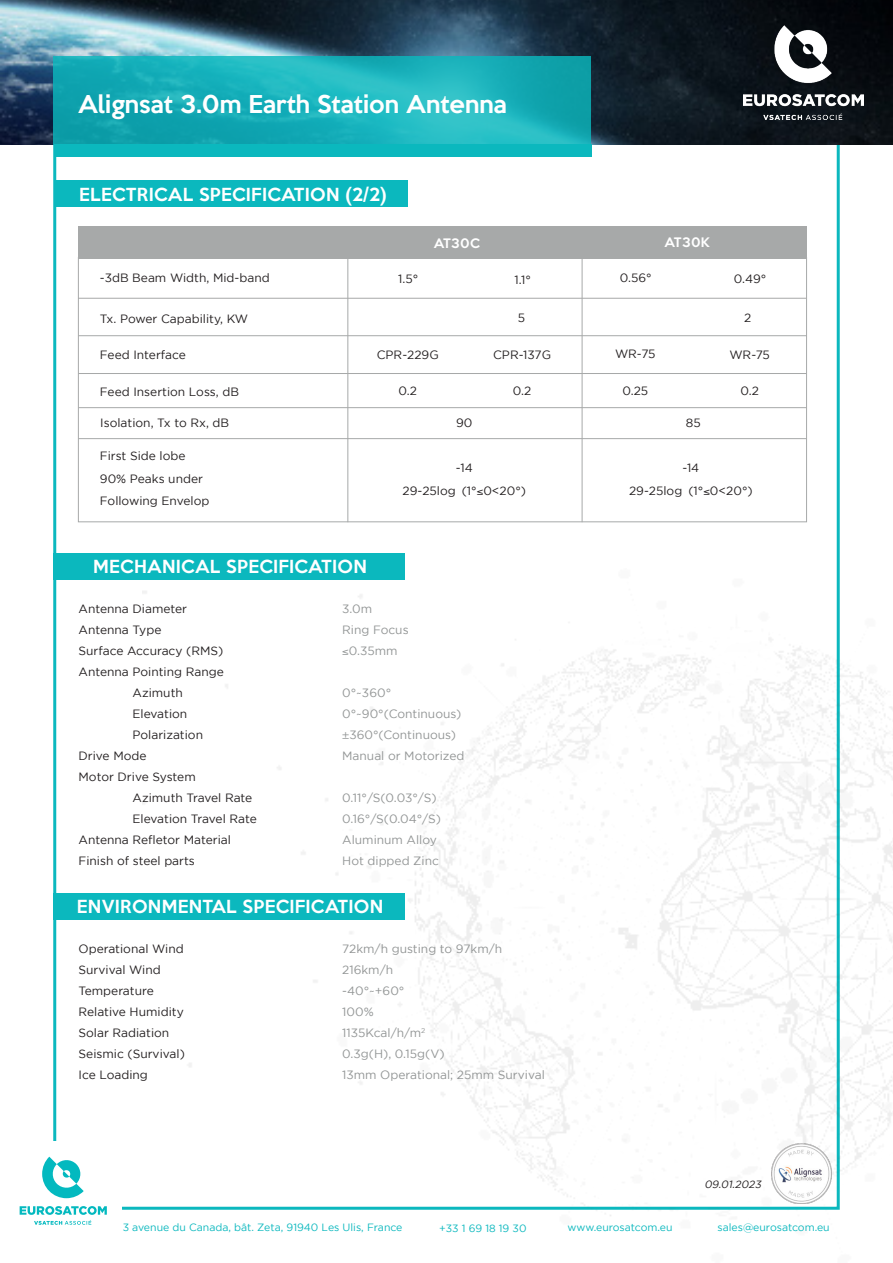
<style>
.page{position:relative;width:893px;height:1263px;background:#fff}
.page>*{position:absolute;margin:0;border:0;box-sizing:border-box;transform-origin:0 0}
.t1{font:500 22.5px "Keep Calm";color:#fff}
.t2{font:500 16.5px "Keep Calm";letter-spacing:.02em;color:#fff}
.t3{font:12px "Gotham";color:#231f20}
.t4{font:12px "Gotham";color:#929595}
.t5{font:500 12px "Keep Calm";letter-spacing:.03em;color:#fff}
.t6{font:10.5px "Gotham";color:#0bb8be}
.t7{font:italic 10.5px "Gotham";color:#231f20}
.s1{font-family:"Myriad Pro"}
</style>
<div class="page">
<img style="left:142px;top:569px;width:751px;height:647px">
<img style="left:0;top:0;width:893px;height:145px">
<img style="left:744px;top:26px;width:120px;height:93px">
<svg style="left:53px;top:57px;width:538px;height:88px;background:#19afb9"></svg>
<div style="left:54px;top:145px;width:537px;height:12px;background:#0bb8be"></div>
<img style="left:772px;top:1143px;width:60px;height:60px">
<svg style="left:20px;top:1157px;width:87px;height:68px"></svg>
<div style="left:56px;top:181px;width:352px;height:26px;background:#0bb8be"></div>
<img style="left:778px;top:1165px;width:47px;height:17px">
<div style="left:53px;top:553px;width:352px;height:26px;background:#0bb8be"></div>
<div style="left:53px;top:893px;width:352px;height:26px;background:#0bb8be"></div>
<div style="left:78px;top:226px;width:729px;height:33px;background:#a7a9a9"></div>
<div style="left:78px;top:257px;width:729px;height:265px;border:1px solid #a7a9a9"></div>
<hr style="left:347px;top:255px;width:1px;height:267px;background:#a7a9a9">
<hr style="left:78px;top:298px;width:728px;height:1px;background:#a7a9a9">
<hr style="left:78px;top:335px;width:728px;height:1px;background:#a7a9a9">
<hr style="left:78px;top:373px;width:728px;height:1px;background:#a7a9a9">
<hr style="left:78px;top:407px;width:728px;height:1px;background:#a7a9a9">
<hr style="left:78px;top:438px;width:728px;height:1px;background:#a7a9a9">
<hr style="left:582px;top:258px;width:1px;height:264px;background:#a7a9a9">
<p class="t1" style="left:78px;top:84px;width:430px">Alignsat 3.0m Earth Station Antenna</p>
<p class="t2" style="left:79px;top:180px;width:309px">ELECTRICAL SPECIFICATION (2/2)</p>
<p class="t5" style="left:434px;top:233px;width:48px">AT30C</p>
<p class="t5" style="left:664px;top:231px;width:47px">AT30K</p>
<p class="t3" style="left:100px;top:271px;width:171px">-3dB Beam Width, Mid-band</p>
<p class="t3" style="left:398px;top:272px;width:22px">1.5°</p>
<p class="t3" style="left:100px;top:312px;width:150px">Tx. Power Capability, KW</p>
<p class="t3" style="left:100px;top:348px;width:87px">Feed Interface</p>
<p class="t3" style="left:514px;top:273px;width:18px">1.1°</p>
<p class="t3" style="left:620px;top:271px;width:33px">0.56°</p>
<p class="t3" style="left:734px;top:272px;width:34px">0.49°</p>
<p class="t3" style="left:518px;top:311px;width:9px">5</p>
<p class="t3" style="left:744px;top:311px;width:9px">2</p>
<p class="t3" style="left:377px;top:348px;width:63px">CPR-229G</p>
<p class="t3" style="left:493px;top:348px;width:60px">CPR-137G</p>
<p class="t3" style="left:615px;top:347px;width:42px">WR-75</p>
<p class="t3" style="left:729px;top:348px;width:42px">WR-75</p>
<p class="t3" style="left:100px;top:385px;width:141px">Feed Insertion Loss, dB</p>
<p class="t3" style="left:399px;top:384px;width:20px">0.2</p>
<p class="t3" style="left:513px;top:384px;width:20px">0.2</p>
<p class="t3" style="left:622px;top:384px;width:27px">0.25</p>
<p class="t3" style="left:740px;top:384px;width:20px">0.2</p>
<p class="t3" style="left:100px;top:416px;width:130px">Isolation, Tx to Rx, dB</p>
<p class="t3" style="left:456px;top:416px;width:18px">90</p>
<p class="t3" style="left:686px;top:416px;width:16px">85</p>
<p class="t3" style="left:100px;top:449px;width:87px">First Side lobe</p>
<p class="t3" style="left:100px;top:472px;width:105px">90% Peaks under</p>
<p class="t3" style="left:100px;top:494px;width:111px">Following Envelop</p>
<p class="t3" style="left:456px;top:461px;width:18px">-14</p>
<p class="t3" style="left:402px;top:484px;width:125px">29-25log (1°≤0&lt;20°)</p>
<p class="t3" style="left:682px;top:461px;width:18px">-14</p>
<p class="t3" style="left:629px;top:484px;width:125px">29-25log (1°≤0&lt;20°)</p>
<p class="t2" style="left:93px;top:552px;width:275px">MECHANICAL SPECIFICATION</p>
<p class="t3" style="left:79px;top:602px;width:110px">Antenna Diameter</p>
<p class="t3" style="left:79px;top:623px;width:84px">Antenna Type</p>
<p class="t3" style="left:79px;top:644px;width:146px">Surface Accuracy (RMS)</p>
<p class="t3" style="left:79px;top:665px;width:147px">Antenna Pointing Range</p>
<p class="t3" style="left:133px;top:686px;width:52px">Azimuth</p>
<p class="t3" style="left:133px;top:707px;width:56px">Elevation</p>
<p class="t3" style="left:133px;top:728px;width:72px">Polarization</p>
<p class="t3" style="left:79px;top:749px;width:70px">Drive Mode</p>
<p class="t3" style="left:79px;top:770px;width:119px">Motor Drive System</p>
<p class="t3" style="left:133px;top:791px;width:121px">Azimuth Travel Rate</p>
<p class="t3" style="left:133px;top:812px;width:126px">Elevation Travel Rate</p>
<p class="t3" style="left:79px;top:833px;width:154px">Antenna Refletor Material</p>
<p class="t3" style="left:79px;top:854px;width:118px">Finish of steel parts</p>
<p class="t4" style="left:342px;top:602px;width:32px">3.0m</p>
<p class="t4" style="left:342px;top:623px;width:68px">Ring Focus</p>
<p class="t4" style="left:342px;top:644px;width:57px">≤0.35mm</p>
<p class="t4" style="left:342px;top:686px;width:50px">0°~360°</p>
<p class="t4" style="left:342px;top:707px;width:121px">0°~90°(Continuous)</p>
<p class="t4" style="left:342px;top:728px;width:115px"><span class="s1">±</span>360°(Continuous)</p>
<p class="t4" style="left:342px;top:749px;width:124px">Manual or Motorized</p>
<p class="t4" style="left:342px;top:791px;width:96px">0.11°/S(0.03°/S)</p>
<p class="t4" style="left:342px;top:812px;width:100px">0.16°/S(0.04°/S)</p>
<p class="t4" style="left:342px;top:833px;width:96px">Aluminum Alloy</p>
<p class="t4" style="left:342px;top:854px;width:98px">Hot dipped Zinc</p>
<p class="t2" style="left:77px;top:892px;width:308px">ENVIRONMENTAL SPECIFICATION</p>
<p class="t3" style="left:79px;top:942px;width:107px">Operational Wind</p>
<p class="t3" style="left:79px;top:963px;width:84px">Survival Wind</p>
<p class="t3" style="left:79px;top:984px;width:77px">Temperature</p>
<p class="t3" style="left:79px;top:1005px;width:107px">Relative Humidity</p>
<p class="t3" style="left:79px;top:1026px;width:92px">Solar Radiation</p>
<p class="t3" style="left:79px;top:1047px;width:108px">Seismic (Survival)</p>
<p class="t3" style="left:79px;top:1068px;width:71px">Ice Loading</p>
<p class="t4" style="left:342px;top:942px;width:162px">72km/h gusting to 97km/h</p>
<p class="t4" style="left:342px;top:963px;width:52px">216km/h</p>
<p class="t4" style="left:342px;top:984px;width:64px">-40°~+60°</p>
<p class="t4" style="left:342px;top:1005px;width:33px">100%</p>
<p class="t4" style="left:342px;top:1026px;width:85px">1135Kcal/h/m<sup>2</sup></p>
<p class="t4" style="left:342px;top:1047px;width:104px">0.3g(H), 0.15g(V)</p>
<p class="t4" style="left:342px;top:1068px;width:204px">13mm Operational; 25mm Survival</p>
<p class="t7" style="left:704px;top:1178px;width:60px">09.01.2023</p>
<p class="t6" style="left:123px;top:1221px;width:281px">3 avenue du Canada, bât. Zeta, 91940 Les Ulis, France</p>
<p class="t6" style="left:439px;top:1222px;width:89px">+33 1 69 18 19 30</p>
<p class="t6" style="left:568px;top:1221px;width:107px">www.eurosatcom.eu</p>
<p class="t6" style="left:717px;top:1221px;width:114px">sales@eurosatcom.eu</p>
</div>
